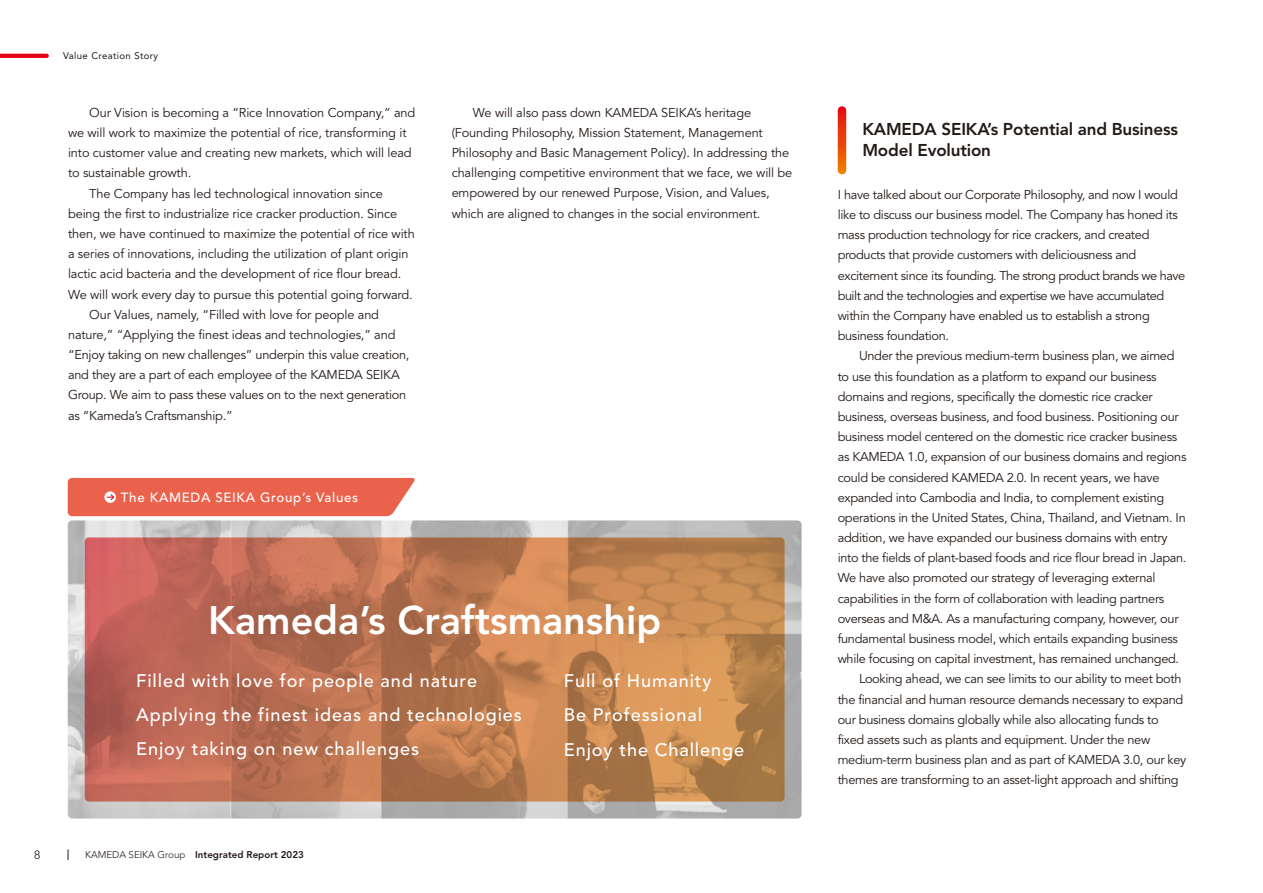
<style>
.page{position:relative;width:1263px;height:893px;background:#fff}
.page>*{position:absolute;margin:0;border:0;box-sizing:border-box;transform-origin:0 0}
.t1{font:800 39.45px "Avenir LT Std";color:#fff}
.t2{font:500 18px/34.5px "Avenir LT Std";letter-spacing:.05em;color:#fff}
.t3{font:800 16.95px/20.2px "Avenir LT Std";letter-spacing:-.01em;color:#231916}
.t4{font:500 13.35px "Avenir LT Std";letter-spacing:.05em;color:#fff}
.t5{font:12.75px/20.2px "Avenir LT Std";letter-spacing:-.025em;color:#231916}
.t6{font:300 12px "Avenir LT Std";color:#231916}
.t7{font:800 9.75px "Avenir LT Std";color:#231916}
.t8{font:9.6px "Avenir LT Std";letter-spacing:.04em;color:#231916}
.s1{font-weight:300}
</style>
<div class="page">
<img style="left:68px;top:520px;width:733px;height:299px">
<svg style="left:85px;top:537px;width:699px;height:264px;background:#be7852"></svg>
<div style="left:68px;top:478px;width:347px;height:38px;background:#eb624c"></div>
<svg style="left:838px;top:106px;width:8px;height:68px"></svg>
<svg style="left:0;top:54px;width:49px;height:4px"></svg>
<p class="t8" style="left:63px;top:50px;width:97px">Value Creation Story</p>
<p class="t5" style="left:89px;top:103px;width:327px">Our Vision is becoming a “Rice Innovation Company,” and</p>
<p class="t5" style="left:68px;top:123px;width:340px">we will work to maximize the potential of rice, transforming it</p>
<p class="t5" style="left:68px;top:143px;width:345px">into customer value and creating new markets, which will lead</p>
<p class="t5" style="left:68px;top:163px;width:125px">to sustainable growth.</p>
<p class="t5" style="left:89px;top:183px;width:295px">The Company has led technological innovation since</p>
<p class="t5" style="left:68px;top:204px;width:331px">being the first to industrialize rice cracker production. Since</p>
<p class="t5" style="left:68px;top:224px;width:348px">then, we have continued to maximize the potential of rice with</p>
<p class="t5" style="left:68px;top:244px;width:342px">a series of innovations, including the utilization of plant origin</p>
<p class="t5" style="left:68px;top:264px;width:335px">lactic acid bacteria and the development of rice flour bread.</p>
<p class="t5" style="left:68px;top:284px;width:346px">We will work every day to pursue this potential going forward.</p>
<p class="t5" style="left:89px;top:305px;width:291px">Our Values, namely, “Filled with love for people and</p>
<p class="t5" style="left:68px;top:325px;width:329px">nature,” “Applying the finest ideas and technologies,” and</p>
<p class="t5" style="left:68px;top:345px;width:343px">“Enjoy taking on new challenges” underpin this value creation,</p>
<p class="t5" style="left:68px;top:365px;width:333px">and they are a part of each employee of the KAMEDA SEIKA</p>
<p class="t5" style="left:68px;top:385px;width:340px">Group. We aim to pass these values on to the next generation</p>
<p class="t5" style="left:68px;top:405px;width:166px">as “Kameda’s Craftsmanship.”</p>
<p class="t4" style="left:121px;top:489px;width:239px">The KAMEDA SEIKA Group’s Values</p>
<p class="t5" style="left:452px;top:103px;width:342px;text-indent:21px">We will also pass down KAMEDA SEIKA’s heritage (Founding Philosophy, Mission Statement, Management Philosophy and Basic Management Policy). In addressing the challenging competitive environment that we face, we will be empowered by our renewed Purpose, Vision, and Values, which are aligned to changes in the social environment.</p>
<h1 class="t1" style="left:208px;top:597px;width:455px">Kameda’s Craftsmanship</h1>
<h2 class="t2" style="left:136px;top:664px;width:387px;line-height:34px">Filled with love for people and nature<br>Applying the finest ideas and technologies<br>Enjoy taking on new challenges</h2>
<p class="t6" style="left:34px;top:847px;width:8px">8</p>
<p class="t7" style="left:85px;top:849px;width:220px"><span class="s1">KAMEDA SEIKA Group</span> Integrated Report 2023</p>
<h2 class="t2" style="left:564px;top:664px;width:182px">Full of Humanity<br>Be Professional<br>Enjoy the Challenge</h2>
<h3 class="t3" style="left:862px;top:119px;width:317px">KAMEDA SEIKA’s Potential and Business<br>Model Evolution</h3>
<p class="t5" style="left:838px;top:185px;width:349px">I have talked about our Corporate Philosophy, and now I would like to discuss our business model. The Company has honed its mass production technology for rice crackers, and created products that provide customers with deliciousness and excitement since its founding. The strong product brands we have built and the technologies and expertise we have accumulated within the Company have enabled us to establish a strong business foundation.</p>
<p class="t5" style="left:859px;top:346px;width:317px">Under the previous medium-term business plan, we aimed</p>
<p class="t5" style="left:838px;top:366px;width:320px">to use this foundation as a platform to expand our business</p>
<p class="t5" style="left:838px;top:387px;width:317px">domains and regions, specifically the domestic rice cracker</p>
<p class="t5" style="left:838px;top:407px;width:342px">business, overseas business, and food business. Positioning our</p>
<p class="t5" style="left:838px;top:427px;width:341px">business model centered on the domestic rice cracker business</p>
<p class="t5" style="left:838px;top:447px;width:350px">as KAMEDA 1.0, expansion of our business domains and regions</p>
<p class="t5" style="left:838px;top:467px;width:323px">could be considered KAMEDA 2.0. In recent years, we have</p>
<p class="t5" style="left:838px;top:488px;width:328px">expanded into Cambodia and India, to complement existing</p>
<p class="t5" style="left:838px;top:508px;width:350px">operations in the United States, China, Thailand, and Vietnam. In</p>
<p class="t5" style="left:838px;top:528px;width:331px">addition, we have expanded our business domains with entry</p>
<p class="t5" style="left:838px;top:548px;width:350px">into the fields of plant-based foods and rice flour bread in Japan.</p>
<p class="t5" style="left:838px;top:568px;width:319px">We have also promoted our strategy of leveraging external</p>
<p class="t5" style="left:838px;top:588px;width:328px">capabilities in the form of collaboration with leading partners</p>
<p class="t5" style="left:838px;top:609px;width:342px">overseas and M&amp;A. As a manufacturing company, however, our</p>
<p class="t5" style="left:838px;top:629px;width:342px">fundamental business model, which entails expanding business</p>
<p class="t5" style="left:838px;top:649px;width:343px">while focusing on capital investment, has remained unchanged.</p>
<p class="t5" style="left:859px;top:669px;width:324px">Looking ahead, we can see limits to our ability to meet both</p>
<p class="t5" style="left:838px;top:689px;width:347px">the financial and human resource demands necessary to expand</p>
<p class="t5" style="left:838px;top:710px;width:322px">our business domains globally while also allocating funds to</p>
<p class="t5" style="left:838px;top:730px;width:314px">fixed assets such as plants and equipment. Under the new</p>
<p class="t5" style="left:838px;top:750px;width:350px">medium-term business plan and as part of KAMEDA 3.0, our key</p>
<p class="t5" style="left:838px;top:770px;width:342px">themes are transforming to an asset-light approach and shifting</p>
</div>
